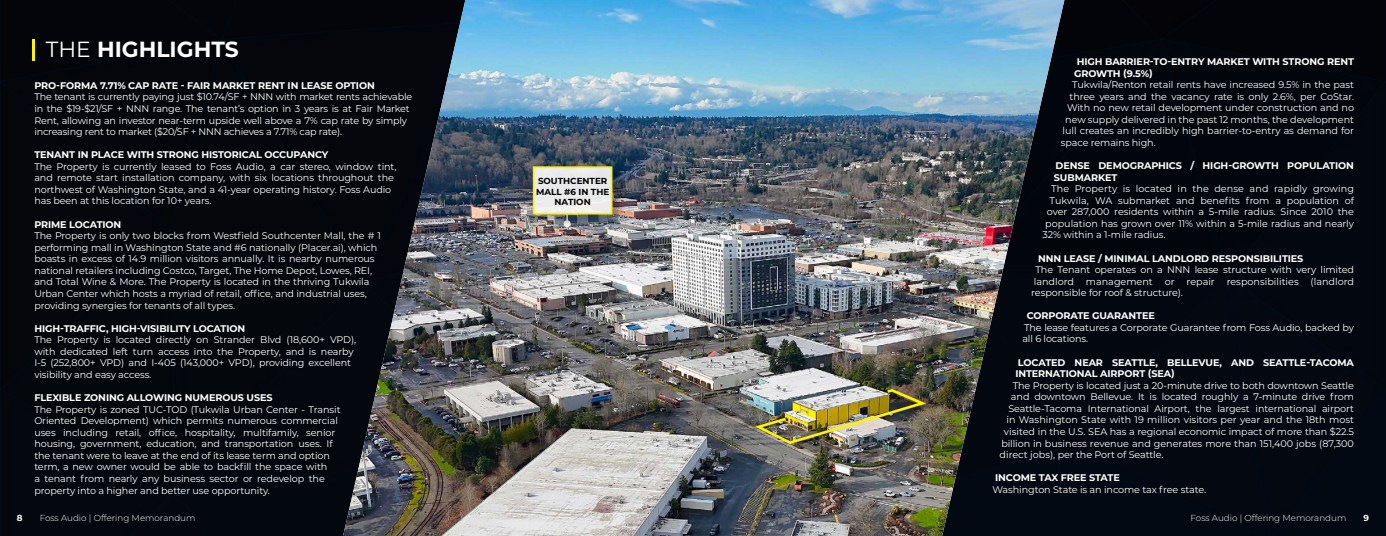
<style>
.page{position:relative;width:1386px;height:536px;background:#03070c}
.page>*{position:absolute;margin:0;border:0;box-sizing:border-box;transform-origin:0 0}
.t1{font:700 21.88px "Montserrat";color:#fff}
.t2{font:9.62px/11.5px "Montserrat";letter-spacing:-.01em;color:#fff}
.t3{font:700 9.62px/11.5px "Montserrat";letter-spacing:-.01em;color:#fff}
.t4{font:9.62px "Montserrat";letter-spacing:.01em;color:#fff}
.t5{font:300 8.75px "Montserrat";color:#fff}
.t6{font:700 8.75px/10.5px "Montserrat";color:#000;text-align:center}
.t7{font:700 8.75px "Montserrat";color:#fff}
.s1{font-weight:400}
</style>
<div class="page">
<hr style="left:33px;top:39px;width:2px;height:22px;background:#fff200">
<img style="left:343px;top:0;width:721px;height:536px">
<img style="left:751px;top:387px;width:179px;height:58px">
<div style="left:564px;top:220px;width:7px;height:7px;background:#ececed;border-radius:50%"></div>
<div style="left:534px;top:167px;width:90px;height:58px;background:#000;opacity:.3"></div>
<div style="left:534px;top:167px;width:78px;height:46px;background:#eaeaeb"></div>
<div style="left:533px;top:166px;width:79px;height:48px;border:2px solid #fff200"></div>
<h1 class="t1" style="left:46px;top:34px;width:194px"><span class="s1">THE</span> HIGHLIGHTS</h1>
<p class="t3" style="left:34px;top:79px;width:342px">PRO-FORMA 7.71% CAP RATE - FAIR MARKET RENT IN LEASE OPTION</p>
<p class="t2" style="left:34px;top:91px;width:380px">The tenant is currently paying just $10.74/SF + NNN with market rents achievable in the $19-$21/SF + NNN range. The tenant’s option in 3 years is at Fair Market Rent, allowing an investor near-term upside well above a 7% cap rate by simply increasing rent to market ($20/SF + NNN achieves a 7.71% cap rate).</p>
<p class="t3" style="left:34px;top:148px;width:296px">TENANT IN PLACE WITH STRONG HISTORICAL OCCUPANCY</p>
<p class="t2" style="left:34px;top:160px;width:364px">The Property is currently leased to Foss Audio, a car stereo, window tint, and remote start installation company, with six locations throughout the northwest of Washington State, and a 41-year operating history. Foss Audio has been at this location for 10+ years.</p>
<p class="t3" style="left:34px;top:218px;width:89px">PRIME LOCATION</p>
<p class="t2" style="left:34px;top:229px;width:348px">The Property is only two blocks from Westfield Southcenter Mall, the # 1 performing mall in Washington State and #6 nationally (Placer.ai), which boasts in excess of 14.9 million visitors annually. It is nearby numerous national retailers including Costco, Target, The Home Depot, Lowes, REI, and Total Wine &amp; More. The Property is located in the thriving Tukwila Urban Center which hosts a myriad of retail, office, and industrial uses, providing synergies for tenants of all types.</p>
<p class="t3" style="left:34px;top:322px;width:212px">HIGH-TRAFFIC, HIGH-VISIBILITY LOCATION</p>
<p class="t2" style="left:34px;top:333px;width:324px">The Property is located directly on Strander Blvd (18,600+ VPD), with dedicated left turn access into the Property, and is nearby I-5 (252,800+ VPD) and I-405 (143,000+ VPD), providing excellent visibility and easy access.</p>
<p class="t3" style="left:34px;top:391px;width:240px">FLEXIBLE ZONING ALLOWING NUMEROUS USES</p>
<p class="t2" style="left:34px;top:403px;width:308px">The Property is zoned TUC-TOD (Tukwila Urban Center - Transit Oriented Development) which permits numerous commercial uses including retail, office, hospitality, multifamily, senior housing, government, education, and transportation uses. If the tenant were to leave at the end of its lease term and option term, a new owner would be able to backfill the space with<br>a tenant from nearly any business sector or redevelop the property into a higher and better use opportunity.</p>
<p class="t6" style="left:536px;top:175px;width:75px">SOUTHCENTER<br>MALL #6 IN THE<br>NATION</p>
<p class="t3" style="left:1074px;top:55px;width:282px">HIGH BARRIER-TO-ENTRY MARKET WITH STRONG RENT<br>GROWTH (9.5%)</p>
<p class="t2" style="left:1072px;top:79px;width:283px">Tukwila/Renton retail rents have increased 9.5% in the past</p>
<p class="t2" style="left:1070px;top:90px;width:286px">three years and the vacancy rate is only 2.6%, per CoStar.</p>
<p class="t2" style="left:1067px;top:102px;width:289px">With no new retail development under construction and no</p>
<p class="t2" style="left:1065px;top:113px;width:290px">new supply delivered in the past 12 months, the development</p>
<p class="t2" style="left:1063px;top:125px;width:293px">lull creates an incredibly high barrier-to-entry as demand for</p>
<p class="t2" style="left:1061px;top:136px;width:96px">space remains high.</p>
<p class="t3" style="left:1054px;top:159px;width:302px">DENSE DEMOGRAPHICS / HIGH-GROWTH POPULATION<br>SUBMARKET</p>
<p class="t4" style="left:1051px;top:182px;width:304px">The Property is located in the dense and rapidly growing</p>
<p class="t2" style="left:1050px;top:194px;width:306px">Tukwila, WA submarket and benefits from a population of</p>
<p class="t2" style="left:1047px;top:206px;width:309px">over 287,000 residents within a 5-mile radius. Since 2010 the</p>
<p class="t2" style="left:1045px;top:217px;width:310px">population has grown over 11% within a 5-mile radius and nearly</p>
<p class="t2" style="left:1043px;top:229px;width:124px">32% within a 1-mile radius.</p>
<p class="t3" style="left:1038px;top:252px;width:267px">NNN LEASE / MINIMAL LANDLORD RESPONSIBILITIES</p>
<p class="t2" style="left:1031px;top:263px;width:324px;text-align:justify;text-indent:4px">The Tenant operates on a NNN lease structure with very limited landlord management or repair responsibilities (landlord responsible for roof &amp; structure).</p>
<p class="t3" style="left:1027px;top:309px;width:130px">CORPORATE GUARANTEE</p>
<p class="t2" style="left:1022px;top:321px;width:333px">The lease features a Corporate Guarantee from Foss Audio, backed by all 6 locations.</p>
<p class="t3" style="left:1015px;top:356px;width:340px">LOCATED NEAR SEATTLE, BELLEVUE, AND SEATTLE-TACOMA<br>INTERNATIONAL AIRPORT (SEA)</p>
<p class="t2" style="left:1013px;top:379px;width:343px">The Property is located just a 20-minute drive to both downtown Seattle</p>
<p class="t2" style="left:1011px;top:390px;width:344px">and downtown Bellevue. It is located roughly a 7-minute drive from</p>
<p class="t2" style="left:1008px;top:402px;width:347px">Seattle-Tacoma International Airport, the largest international airport</p>
<p class="t2" style="left:1007px;top:413px;width:349px">in Washington State with 19 million visitors per year and the 18th most</p>
<p class="t2" style="left:1004px;top:425px;width:352px">visited in the U.S. SEA has a regional economic impact of more than $22.5</p>
<p class="t2" style="left:1001px;top:437px;width:354px">billion in business revenue and generates more than 151,400 jobs (87,300</p>
<p class="t2" style="left:1000px;top:448px;width:165px">direct jobs), per the Port of Seattle.</p>
<p class="t3" style="left:995px;top:471px;width:126px">INCOME TAX FREE STATE</p>
<p class="t2" style="left:993px;top:483px;width:215px">Washington State is an income tax free state.</p>
<p class="t7" style="left:17px;top:511px;width:7px">8</p>
<p class="t5" style="left:40px;top:511px;width:157px">Foss Audio | Offering Memorandum</p>
<p class="t5" style="left:1191px;top:511px;width:157px">Foss Audio | Offering Memorandum</p>
<p class="t7" style="left:1363px;top:511px;width:7px">9</p>
</div>
